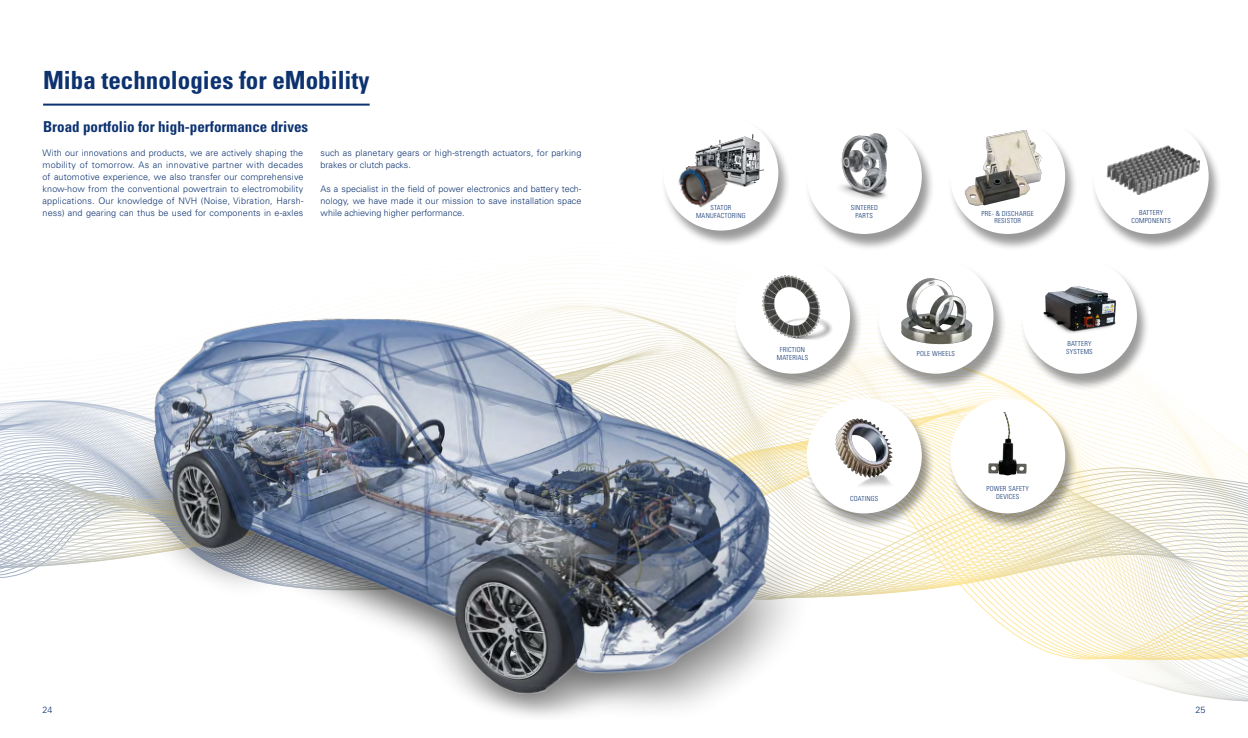
<style>
.page{position:relative;width:1248px;height:738px;background:#fff}
.page>*{position:absolute;margin:0;border:0;box-sizing:border-box;transform-origin:0 0}
.t1{font:700 condensed 25px "Univers LT Std";color:#0c3270}
.t2{font:700 condensed 15px "Univers LT Std";color:#0c3270}
.t3{font:300 9px/12px "Univers LT Std";letter-spacing:.015em;color:#0c3270;text-align:justify}
.t4{font:300 condensed 6.9px/7.7px "Univers LT Std";letter-spacing:.03em;color:#0c3270;text-align:center}
</style>
<div class="page">
<svg style="left:0;top:402px;width:1247px;height:300px"></svg>
<hr style="left:43px;top:103px;width:326px;height:2px;background:#0c3270">
<img style="left:97px;top:317px;width:714px;height:400px">
<div style="left:1091px;top:120px;width:130px;height:131px;background:#000;opacity:.4"></div>
<div style="left:1094px;top:120px;width:113px;height:112px;background:#fff;border-radius:50%"></div>
<div style="left:1093px;top:119px;width:115px;height:115px;border:3px solid #fff;border-radius:50%"></div>
<img style="left:1098px;top:132px;width:105px;height:79px">
<div style="left:804px;top:120px;width:130px;height:131px;background:#000;opacity:.4"></div>
<div style="left:808px;top:120px;width:112px;height:112px;background:#fff;border-radius:50%"></div>
<div style="left:806px;top:119px;width:115px;height:115px;border:3px solid #fff;border-radius:50%"></div>
<img style="left:840px;top:134px;width:47px;height:66px">
<div style="left:661px;top:117px;width:130px;height:130px;background:#000;opacity:.4"></div>
<div style="left:664px;top:117px;width:113px;height:112px;background:#fff;border-radius:50%"></div>
<div style="left:663px;top:115px;width:115px;height:115px;border:3px solid #fff;border-radius:50%"></div>
<img style="left:695px;top:134px;width:68px;height:52px">
<img style="left:677px;top:160px;width:53px;height:53px">
<div style="left:947px;top:120px;width:131px;height:131px;background:#000;opacity:.4"></div>
<div style="left:951px;top:120px;width:112px;height:112px;background:#fff;border-radius:50%"></div>
<div style="left:950px;top:119px;width:115px;height:115px;border:3px solid #fff;border-radius:50%"></div>
<img style="left:981px;top:122px;width:66px;height:61px">
<img style="left:962px;top:159px;width:69px;height:52px">
<div style="left:732px;top:260px;width:131px;height:130px;background:#000;opacity:.4"></div>
<div style="left:736px;top:259px;width:112px;height:113px;background:#fff;border-radius:50%"></div>
<div style="left:735px;top:258px;width:115px;height:115px;border:3px solid #fff;border-radius:50%"></div>
<img style="left:762px;top:275px;width:71px;height:65px">
<div style="left:1019px;top:260px;width:130px;height:130px;background:#000;opacity:.4"></div>
<div style="left:1023px;top:259px;width:112px;height:113px;background:#fff;border-radius:50%"></div>
<div style="left:1021px;top:258px;width:115px;height:115px;border:3px solid #fff;border-radius:50%"></div>
<img style="left:1043px;top:286px;width:72px;height:47px">
<div style="left:876px;top:260px;width:130px;height:130px;background:#000;opacity:.4"></div>
<div style="left:879px;top:259px;width:113px;height:113px;background:#fff;border-radius:50%"></div>
<div style="left:878px;top:258px;width:115px;height:115px;border:3px solid #fff;border-radius:50%"></div>
<img style="left:899px;top:274px;width:73px;height:71px">
<div style="left:804px;top:399px;width:130px;height:131px;background:#000;opacity:.4"></div>
<div style="left:808px;top:399px;width:112px;height:112px;background:#fff;border-radius:50%"></div>
<div style="left:806px;top:398px;width:115px;height:115px;border:3px solid #fff;border-radius:50%"></div>
<img style="left:835px;top:418px;width:58px;height:68px">
<div style="left:947px;top:399px;width:131px;height:131px;background:#000;opacity:.4"></div>
<div style="left:951px;top:399px;width:112px;height:112px;background:#fff;border-radius:50%"></div>
<div style="left:950px;top:398px;width:115px;height:115px;border:3px solid #fff;border-radius:50%"></div>
<img style="left:988px;top:412px;width:39px;height:63px">
<h1 class="t1" style="left:43px;top:65px;width:328px">Miba technologies for eMobility</h1>
<h2 class="t2" style="left:43px;top:117px;width:266px">Broad portfolio for high-performance drives</h2>
<p class="t3" style="left:43px;top:147px;width:262px">With our innovations and products, we are actively shaping the mobility of tomorrow. As an innovative partner with decades of automotive experience, we also transfer our comprehensive know-how from the conventional powertrain to electromobility applications. Our knowledge of NVH (Noise, Vibration, Harsh&shy;ness) and gearing can thus be used for components in e-axles</p>
<p class="t3" style="left:320px;top:147px;width:262px">such as planetary gears or high-strength actuators, for parking brakes or clutch packs.</p>
<p class="t3" style="left:320px;top:183px;width:262px">As a specialist in the field of power electronics and battery tech&shy;nology, we have made it our mission to save installation space while achieving higher performance.</p>
<p class="t4" style="left:696px;top:203px;width:51px">STATOR<br>MANUFACTORING</p>
<p class="t4" style="left:981px;top:209px;width:54px">PRE- &amp; DISCHARGE<br>RESISTOR</p>
<p class="t4" style="left:850px;top:204px;width:29px">SINTERED<br>PARTS</p>
<p class="t4" style="left:1131px;top:209px;width:41px">BATTERY<br>COMPONENTS</p>
<p class="t4" style="left:776px;top:346px;width:33px">FRICTION<br>MATERIALS</p>
<p class="t4" style="left:1067px;top:340px;width:26px">BATTERY</p>
<p class="t4" style="left:916px;top:349px;width:40px">POLE WHEELS</p>
<p class="t4" style="left:1066px;top:347px;width:28px">SYSTEMS</p>
<p class="t4" style="left:850px;top:494px;width:30px">COATINGS</p>
<p class="t4" style="left:986px;top:484px;width:44px">POWER SAFETY<br>DEVICES</p>
<p class="t3" style="left:43px;top:703px;width:12px">24</p>
<p class="t3" style="left:1195px;top:703px;width:12px">25</p>
</div>
